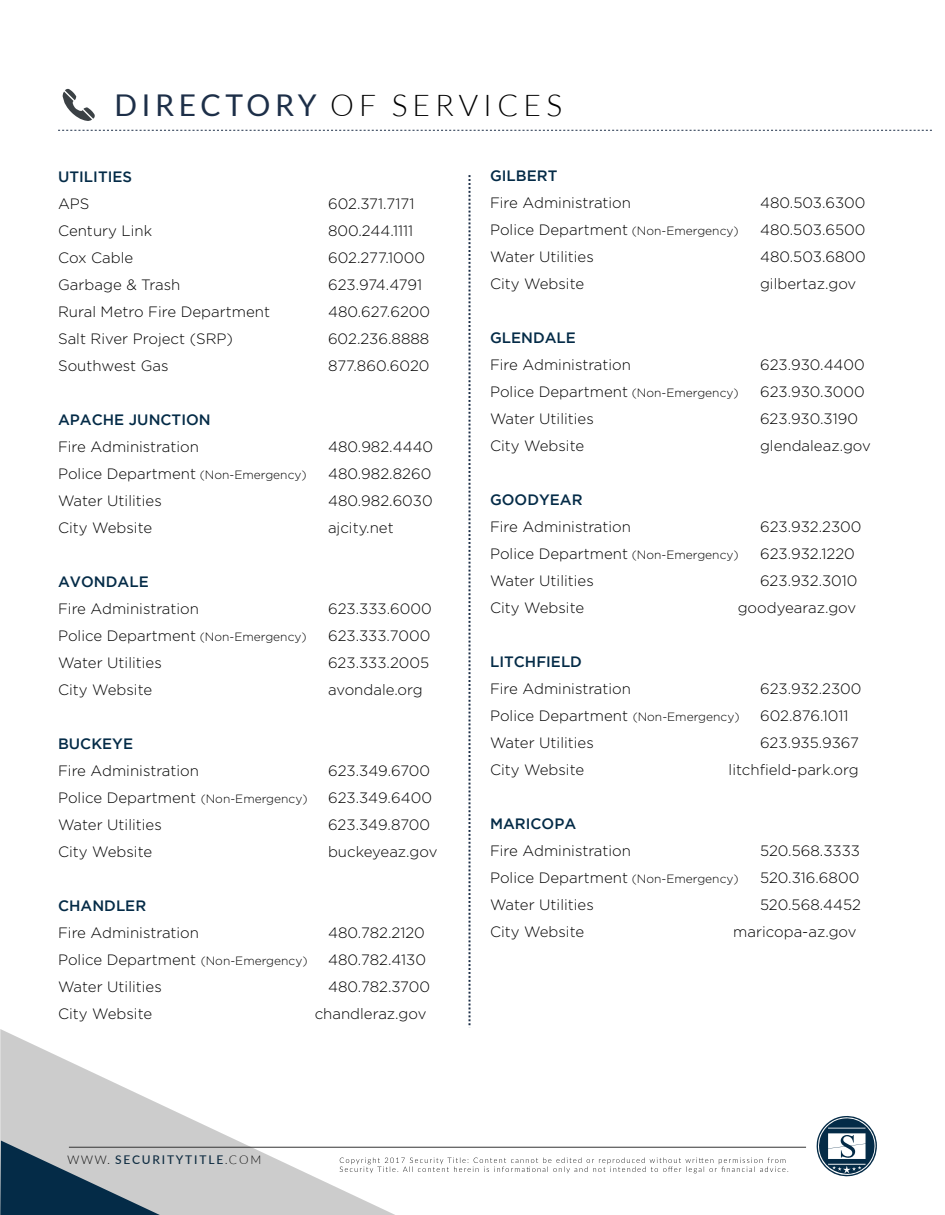
<style>
.page{position:relative;width:945px;height:1215px;background:#fff}
.page>*{position:absolute;margin:0;border:0;box-sizing:border-box;transform-origin:0 0}
.t1{font:300 30px "Lato";letter-spacing:.17em;color:#000}
.t2{font:300 15px "Gotham";color:#000}
.t3{font:500 15px "Gotham";color:#042b47}
.t4{font:500 12px "Lato";letter-spacing:.15em;color:#042b47}
.s1{font-weight:400;color:#1d2f48}
.s2{font-size:12px}
.s3{font-weight:300;color:#000}
</style>
<div class="page">
<svg style="left:58px;top:130px;width:874px;height:1px"></svg>
<svg style="left:469px;top:175px;width:1px;height:851px"></svg>
<svg style="left:62px;top:88px;width:33px;height:33px"></svg>
<svg style="left:0;top:1029px;width:395px;height:186px"></svg>
<svg style="left:0;top:1141px;width:160px;height:74px;background:#667a88"></svg>
<svg style="left:817px;top:1116px;width:60px;height:61px"></svg>
<hr style="left:69px;top:1147px;width:737px;height:1px;background:#333">
<svg style="left:340px;top:1158px;width:448px;height:15px"></svg>
<h1 class="t1" style="left:114px;top:89px;width:449px"><span class="s1">DIRECTORY</span> OF SERVICES</h1>
<p class="t3" style="left:58px;top:168px;width:76px">UTILITIES</p>
<p class="t2" style="left:58px;top:196px;width:33px">APS</p>
<p class="t2" style="left:328px;top:196px;width:88px">602.371.7171</p>
<p class="t2" style="left:58px;top:223px;width:96px">Century Link</p>
<p class="t2" style="left:328px;top:223px;width:87px">800.244.1111</p>
<p class="t2" style="left:58px;top:250px;width:77px">Cox Cable</p>
<p class="t2" style="left:328px;top:250px;width:99px">602.277.1000</p>
<p class="t2" style="left:58px;top:277px;width:124px">Garbage &amp; Trash</p>
<p class="t2" style="left:328px;top:277px;width:96px">623.974.4791</p>
<p class="t2" style="left:58px;top:304px;width:214px">Rural Metro Fire Department</p>
<p class="t2" style="left:328px;top:304px;width:104px">480.627.6200</p>
<p class="t2" style="left:58px;top:331px;width:177px">Salt River Project (SRP)</p>
<p class="t2" style="left:328px;top:331px;width:103px">602.236.8888</p>
<p class="t2" style="left:58px;top:358px;width:112px">Southwest Gas</p>
<p class="t2" style="left:328px;top:358px;width:103px">877.860.6020</p>
<p class="t3" style="left:58px;top:411px;width:154px">APACHE JUNCTION</p>
<p class="t2" style="left:58px;top:439px;width:143px">Fire Administration</p>
<p class="t2" style="left:328px;top:439px;width:107px">480.982.4440</p>
<p class="t2" style="left:58px;top:466px;width:250px">Police Department <span class="s2">(Non-Emergency)</span></p>
<p class="t2" style="left:328px;top:466px;width:105px">480.982.8260</p>
<p class="t2" style="left:58px;top:493px;width:105px">Water Utilities</p>
<p class="t2" style="left:328px;top:493px;width:106px">480.982.6030</p>
<p class="t2" style="left:58px;top:520px;width:96px">City Website</p>
<p class="t2" style="left:328px;top:520px;width:67px">ajcity.net</p>
<p class="t3" style="left:58px;top:573px;width:92px">AVONDALE</p>
<p class="t2" style="left:58px;top:601px;width:143px">Fire Administration</p>
<p class="t2" style="left:328px;top:601px;width:105px">623.333.6000</p>
<p class="t2" style="left:58px;top:628px;width:250px">Police Department <span class="s2">(Non-Emergency)</span></p>
<p class="t2" style="left:328px;top:628px;width:104px">623.333.7000</p>
<p class="t2" style="left:58px;top:655px;width:105px">Water Utilities</p>
<p class="t2" style="left:328px;top:655px;width:103px">623.333.2005</p>
<p class="t2" style="left:58px;top:682px;width:96px">City Website</p>
<p class="t2" style="left:328px;top:682px;width:96px">avondale.org</p>
<p class="t3" style="left:58px;top:735px;width:77px">BUCKEYE</p>
<p class="t2" style="left:58px;top:763px;width:143px">Fire Administration</p>
<p class="t2" style="left:328px;top:763px;width:104px">623.349.6700</p>
<p class="t2" style="left:58px;top:790px;width:251px">Police Department <span class="s2">(Non-Emergency)</span></p>
<p class="t2" style="left:328px;top:790px;width:105px">623.349.6400</p>
<p class="t2" style="left:58px;top:817px;width:105px">Water Utilities</p>
<p class="t2" style="left:328px;top:817px;width:104px">623.349.8700</p>
<p class="t2" style="left:58px;top:844px;width:96px">City Website</p>
<p class="t2" style="left:328px;top:844px;width:111px">buckeyeaz.gov</p>
<p class="t3" style="left:58px;top:897px;width:90px">CHANDLER</p>
<p class="t2" style="left:58px;top:925px;width:143px">Fire Administration</p>
<p class="t2" style="left:328px;top:925px;width:98px">480.782.2120</p>
<p class="t2" style="left:58px;top:952px;width:251px">Police Department <span class="s2">(Non-Emergency)</span></p>
<p class="t2" style="left:328px;top:952px;width:99px">480.782.4130</p>
<p class="t2" style="left:58px;top:979px;width:105px">Water Utilities</p>
<p class="t2" style="left:328px;top:979px;width:104px">480.782.3700</p>
<p class="t2" style="left:58px;top:1006px;width:96px">City Website</p>
<p class="t2" style="left:315px;top:1006px;width:113px">chandleraz.gov</p>
<p class="t4" style="left:67px;top:1151px;width:195px"><span class="s3">WWW.</span> SECURITYTITLE<span class="s3">.COM</span></p>
<p class="t3" style="left:490px;top:167px;width:69px">GILBERT</p>
<p class="t2" style="left:490px;top:195px;width:143px">Fire Administration</p>
<p class="t2" style="left:760px;top:195px;width:107px">480.503.6300</p>
<p class="t2" style="left:490px;top:222px;width:250px">Police Department <span class="s2">(Non-Emergency)</span></p>
<p class="t2" style="left:760px;top:222px;width:107px">480.503.6500</p>
<p class="t2" style="left:490px;top:249px;width:105px">Water Utilities</p>
<p class="t2" style="left:760px;top:249px;width:107px">480.503.6800</p>
<p class="t2" style="left:490px;top:276px;width:96px">City Website</p>
<p class="t2" style="left:760px;top:276px;width:98px">gilbertaz.gov</p>
<p class="t3" style="left:490px;top:329px;width:87px">GLENDALE</p>
<p class="t2" style="left:490px;top:357px;width:143px">Fire Administration</p>
<p class="t2" style="left:760px;top:357px;width:106px">623.930.4400</p>
<p class="t2" style="left:490px;top:384px;width:250px">Police Department <span class="s2">(Non-Emergency)</span></p>
<p class="t2" style="left:760px;top:384px;width:106px">623.930.3000</p>
<p class="t2" style="left:490px;top:411px;width:105px">Water Utilities</p>
<p class="t2" style="left:760px;top:411px;width:100px">623.930.3190</p>
<p class="t2" style="left:490px;top:438px;width:96px">City Website</p>
<p class="t2" style="left:760px;top:438px;width:112px">glendaleaz.gov</p>
<p class="t3" style="left:490px;top:491px;width:94px">GOODYEAR</p>
<p class="t2" style="left:490px;top:519px;width:143px">Fire Administration</p>
<p class="t2" style="left:760px;top:519px;width:103px">623.932.2300</p>
<p class="t2" style="left:490px;top:546px;width:250px">Police Department <span class="s2">(Non-Emergency)</span></p>
<p class="t2" style="left:760px;top:546px;width:96px">623.932.1220</p>
<p class="t2" style="left:490px;top:573px;width:105px">Water Utilities</p>
<p class="t2" style="left:760px;top:573px;width:99px">623.932.3010</p>
<p class="t2" style="left:490px;top:600px;width:96px">City Website</p>
<p class="t2" style="left:738px;top:600px;width:120px">goodyearaz.gov</p>
<p class="t3" style="left:490px;top:653px;width:93px">LITCHFIELD</p>
<p class="t2" style="left:490px;top:681px;width:143px">Fire Administration</p>
<p class="t2" style="left:760px;top:681px;width:103px">623.932.2300</p>
<p class="t2" style="left:490px;top:708px;width:251px">Police Department <span class="s2">(Non-Emergency)</span></p>
<p class="t2" style="left:760px;top:708px;width:90px">602.876.1011</p>
<p class="t2" style="left:490px;top:735px;width:105px">Water Utilities</p>
<p class="t2" style="left:760px;top:735px;width:101px">623.935.9367</p>
<p class="t2" style="left:490px;top:762px;width:96px">City Website</p>
<p class="t2" style="left:729px;top:762px;width:132px">litchfield-park.org</p>
<p class="t3" style="left:490px;top:815px;width:88px">MARICOPA</p>
<p class="t2" style="left:490px;top:843px;width:143px">Fire Administration</p>
<p class="t2" style="left:760px;top:843px;width:101px">520.568.3333</p>
<p class="t2" style="left:490px;top:870px;width:250px">Police Department <span class="s2">(Non-Emergency)</span></p>
<p class="t2" style="left:760px;top:870px;width:101px">520.316.6800</p>
<p class="t2" style="left:490px;top:897px;width:105px">Water Utilities</p>
<p class="t2" style="left:760px;top:897px;width:103px">520.568.4452</p>
<p class="t2" style="left:490px;top:924px;width:96px">City Website</p>
<p class="t2" style="left:733px;top:924px;width:125px">maricopa-az.gov</p>
</div>
